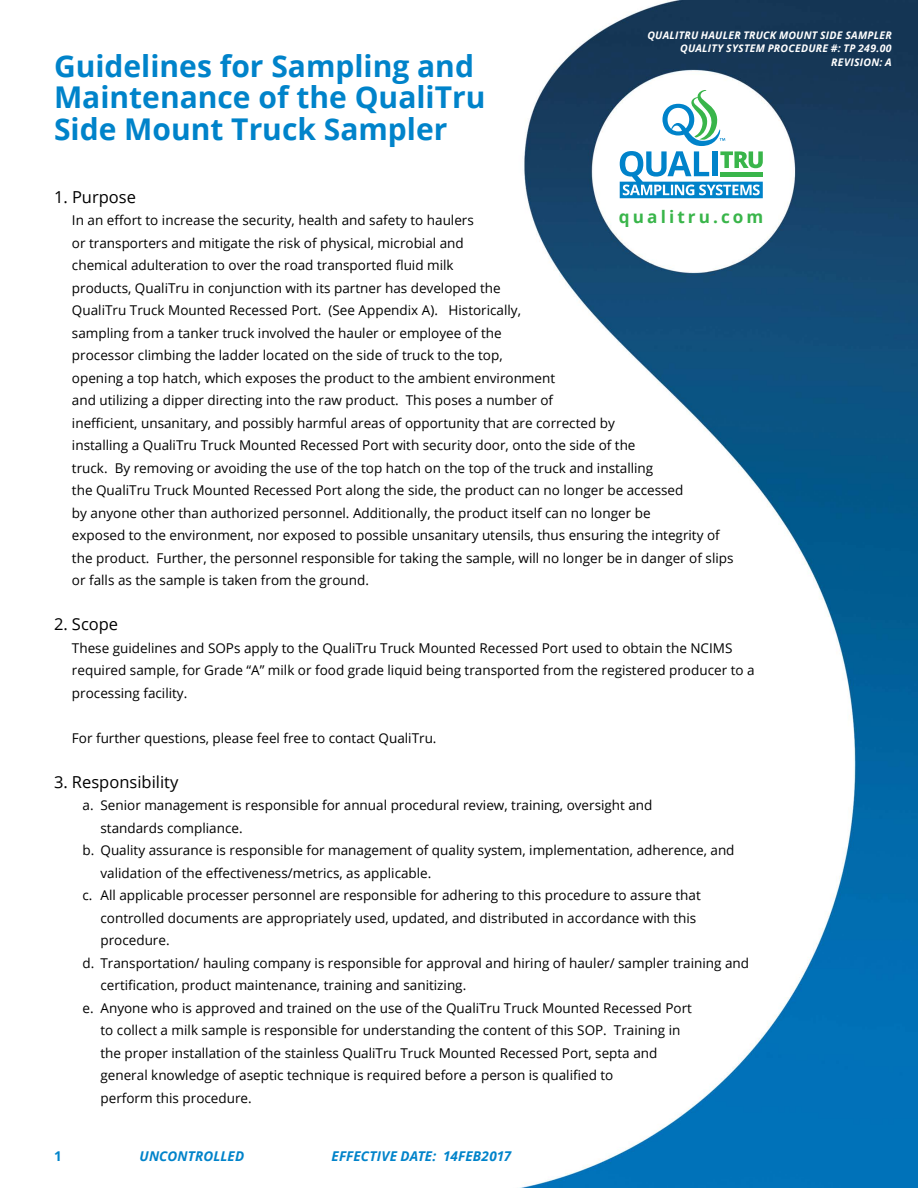
<style>
.page{position:relative;width:918px;height:1188px;background:#fff}
.page>*{position:absolute;margin:0;border:0;box-sizing:border-box;transform-origin:0 0}
.t1{font:700 30px/31.5px "Open Sans";color:#0083ca}
.t2{font:700 17.1px "Open Sans";letter-spacing:.18em;color:#39b54a}
.t3{font:16.5px "Open Sans";color:#000}
.t4{font:13.5px/22.5px "Open Sans";color:#000}
.t5{font:italic 700 13.5px "Open Sans";letter-spacing:.01em;color:#0083ca}
.t6{font:700 13.5px "Open Sans";color:#0083ca}
.t7{font:italic 700 10.5px/13.5px "Open Sans";letter-spacing:.02em;color:#fff;text-align:right}
</style>
<div class="page">
<img style="left:519px;top:1px;width:399px;height:1187px">
<svg style="left:620px;top:90px;width:143px;height:108px"></svg>
<h1 class="t1" style="left:54px;top:50px;width:433px">Guidelines for Sampling and<br>Maintenance of the QualiTru<br>Side Mount Truck Sampler</h1>
<p class="t7" style="left:647px;top:28px;width:246px">QUALITRU HAULER TRUCK MOUNT SIDE SAMPLER<br>QUALITY SYSTEM PROCEDURE #: TP 249.00<br>REVISION: A</p>
<p class="t3" style="left:54px;top:185px;width:84px">1. Purpose</p>
<p class="t4" style="left:72px;top:209px;width:663px">In an effort to increase the security, health and safety to haulers<br>or transporters and mitigate the risk of physical, microbial and<br>chemical adulteration to over the road transported fluid milk<br>products, QualiTru in conjunction with its partner has developed the<br>QualiTru Truck Mounted Recessed Port. (See Appendix A). Historically,<br>sampling from a tanker truck involved the hauler or employee of the<br>processor climbing the ladder located on the side of truck to the top,<br>opening a top hatch, which exposes the product to the ambient environment<br>and utilizing a dipper directing into the raw product. This poses a number of<br>inefficient, unsanitary, and possibly harmful areas of opportunity that are corrected by<br>installing a QualiTru Truck Mounted Recessed Port with security door, onto the side of the<br>truck. By removing or avoiding the use of the top hatch on the top of the truck and installing<br>the QualiTru Truck Mounted Recessed Port along the side, the product can no longer be accessed<br>by anyone other than authorized personnel. Additionally, the product itself can no longer be<br>exposed to the environment, nor exposed to possible unsanitary utensils, thus ensuring the integrity of the product. Further, the personnel responsible for taking the sample, will no longer be in danger of slips or falls as the sample is taken from the ground.</p>
<p class="t3" style="left:54px;top:613px;width:66px">2. Scope</p>
<p class="t4" style="left:72px;top:636px;width:684px">These guidelines and SOPs apply to the QualiTru Truck Mounted Recessed Port used to obtain the NCIMS required sample, for Grade “A” milk or food grade liquid being transported from the registered producer to a processing facility.</p>
<p class="t4" style="left:72px;top:726px;width:366px">For further questions, please feel free to contact QualiTru.</p>
<p class="t3" style="left:54px;top:770px;width:126px">3. Responsibility</p>
<p class="t4" style="left:82px;top:794px;width:572px">a. Senior management is responsible for annual procedural review, training, oversight and</p>
<p class="t4" style="left:100px;top:816px;width:144px">standards compliance.</p>
<p class="t4" style="left:82px;top:839px;width:654px">b. Quality assurance is responsible for management of quality system, implementation, adherence, and</p>
<p class="t4" style="left:100px;top:861px;width:332px">validation of the effectiveness/metrics, as applicable.</p>
<p class="t4" style="left:82px;top:884px;width:620px">c. All applicable processer personnel are responsible for adhering to this procedure to assure that</p>
<p class="t4" style="left:100px;top:906px;width:597px">controlled documents are appropriately used, updated, and distributed in accordance with this</p>
<p class="t4" style="left:100px;top:929px;width:71px">procedure.</p>
<p class="t4" style="left:82px;top:951px;width:668px">d. Transportation/ hauling company is responsible for approval and hiring of hauler/ sampler training and</p>
<p class="t4" style="left:100px;top:974px;width:367px">certification, product maintenance, training and sanitizing.</p>
<p class="t4" style="left:82px;top:996px;width:611px">e. Anyone who is approved and trained on the use of the QualiTru Truck Mounted Recessed Port</p>
<p class="t4" style="left:100px;top:1019px;width:581px">to collect a milk sample is responsible for understanding the content of this SOP. Training in</p>
<p class="t4" style="left:100px;top:1041px;width:558px">the proper installation of the stainless QualiTru Truck Mounted Recessed Port, septa and</p>
<p class="t4" style="left:100px;top:1064px;width:514px">general knowledge of aseptic technique is required before a person is qualified to</p>
<p class="t4" style="left:100px;top:1086px;width:153px">perform this procedure.</p>
<p class="t2" style="left:619px;top:204px;width:146px">qualitru.com</p>
<p class="t6" style="left:54px;top:1147px;width:9px">1</p>
<p class="t5" style="left:139px;top:1147px;width:106px">UNCONTROLLED</p>
<p class="t5" style="left:331px;top:1147px;width:181px">EFFECTIVE DATE: 14FEB2017</p>
</div>
